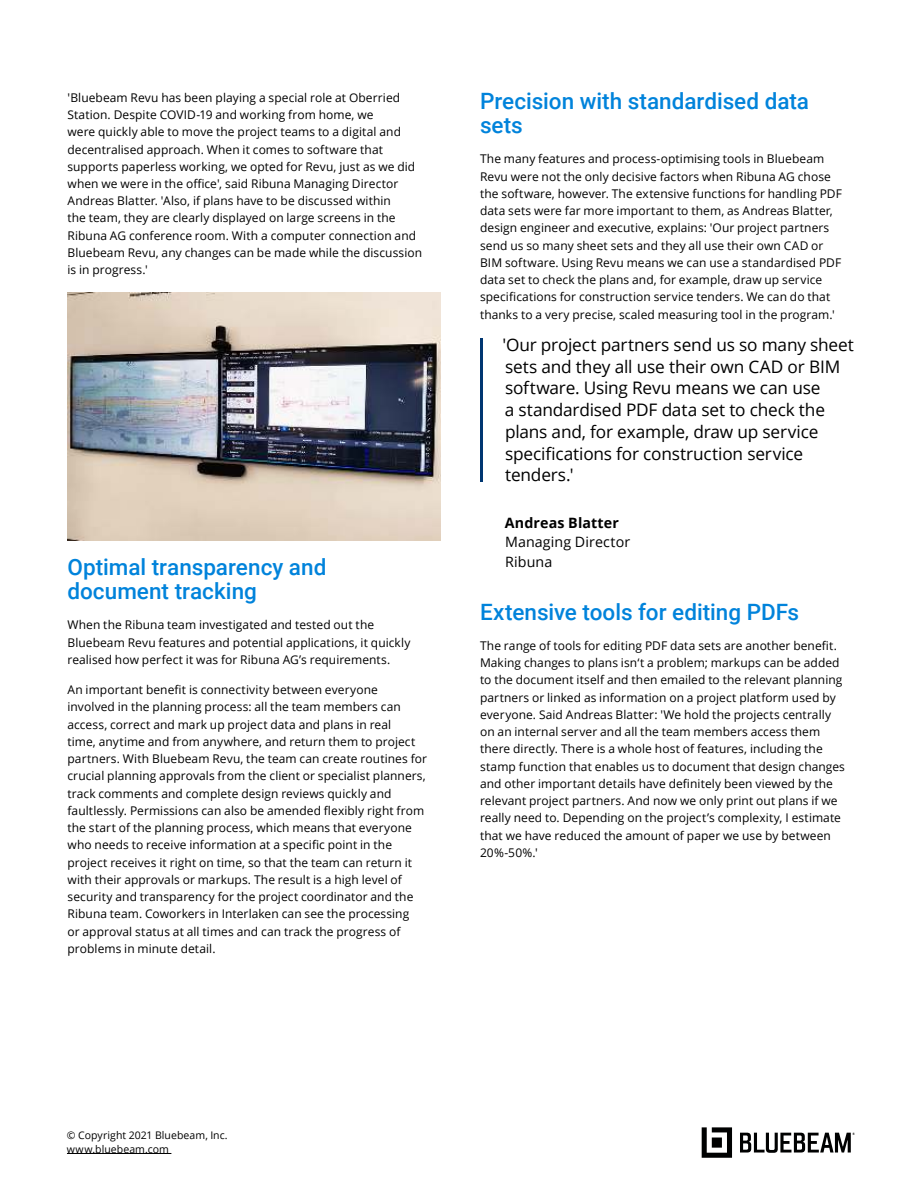
<style>
.page{position:relative;width:918px;height:1188px;background:#fff}
.page>*{position:absolute;margin:0;border:0;box-sizing:border-box;transform-origin:0 0}
.t1{font:500 22.5px/24px "Roboto";color:#0083db}
.t2{font:17.25px/21.8px "Open Sans";letter-spacing:-.01em;color:#000}
.t3{font:14.25px/19.5px "Open Sans";letter-spacing:.005em;color:#000}
.t4{font:700 14.25px "Open Sans";letter-spacing:.01em;color:#000}
.t5{font:12px/17.2px "Open Sans";letter-spacing:.005em;color:#000}
.t6{font:10.5px/13.5px "Open Sans";letter-spacing:.005em;color:#000}
</style>
<div class="page">
<hr style="left:67px;top:1153px;width:104px;height:1px;background:#000">
<svg style="left:702px;top:1127px;width:30px;height:31px"></svg>
<svg style="left:740px;top:1133px;width:115px;height:20px"></svg>
<hr style="left:480px;top:339px;width:2px;height:143px;background:#003671">
<img style="left:68px;top:292px;width:372px;height:248px">
<p class="t5" style="left:68px;top:90px;width:356px">'Bluebeam Revu has been playing a special role at Oberried Station. Despite COVID-19 and working from home, we<br>were quickly able to move the project teams to a digital and decentralised approach. When it comes to software that supports paperless working, we opted for Revu, just as we did when we were in the office', said Ribuna Managing Director Andreas Blatter. 'Also, if plans have to be discussed within<br>the team, they are clearly displayed on large screens in the Ribuna AG conference room. With a computer connection and Bluebeam Revu, any changes can be made while the discussion is in progress.'</p>
<h1 class="t1" style="left:68px;top:557px;width:260px">Optimal transparency and document tracking</h1>
<p class="t5" style="left:68px;top:618px;width:344px">When the Ribuna team investigated and tested out the<br>Bluebeam Revu features and potential applications, it quickly realised how perfect it was for Ribuna AG’s requirements.</p>
<p class="t5" style="left:68px;top:681px;width:361px">An important benefit is connectivity between everyone involved in the planning process: all the team members can access, correct and mark up project data and plans in real<br>time, anytime and from anywhere, and return them to project partners. With Bluebeam Revu, the team can create routines for crucial planning approvals from the client or specialist planners, track comments and complete design reviews quickly and faultlessly. Permissions can also be amended flexibly right from the start of the planning process, which means that everyone who needs to receive information at a specific point in the project receives it right on time, so that the team can return it with their approvals or markups. The result is a high level of security and transparency for the project coordinator and the Ribuna team. Coworkers in Interlaken can see the processing<br>or approval status at all times and can track the progress of problems in minute detail.</p>
<h1 class="t1" style="left:480px;top:91px;width:331px">Precision with standardised data sets</h1>
<p class="t5" style="left:480px;top:152px;width:363px">The many features and process-optimising tools in Bluebeam Revu were not the only decisive factors when Ribuna AG chose the software, however. The extensive functions for handling PDF data sets were far more important to them, as Andreas Blatter, design engineer and executive, explains: 'Our project partners send us so many sheet sets and they all use their own CAD or BIM software. Using Revu means we can use a standardised PDF data set to check the plans and, for example, draw up service specifications for construction service tenders. We can do that thanks to a very precise, scaled measuring tool in the program.'</p>
<p class="t2" style="left:502px;top:335px;width:353px">'Our project partners send us so many sheet sets and they all use their own CAD or BIM software. Using Revu means we can use<br>a standardised PDF data set to check the plans and, for example, draw up service specifications for construction service tenders.'</p>
<p class="t4" style="left:505px;top:515px;width:116px">Andreas Blatter</p>
<p class="t3" style="left:505px;top:532px;width:127px">Managing Director<br>Ribuna</p>
<h1 class="t1" style="left:480px;top:601px;width:321px">Extensive tools for editing PDFs</h1>
<p class="t5" style="left:480px;top:637px;width:366px">The range of tools for editing PDF data sets are another benefit.<br>Making changes to plans isn‘t a problem; markups can be added to the document itself and then emailed to the relevant planning partners or linked as information on a project platform used by everyone. Said Andreas Blatter: 'We hold the projects centrally on an internal server and all the team members access them there directly. There is a whole host of features, including the stamp function that enables us to document that design changes and other important details have definitely been viewed by the relevant project partners. And now we only print out plans if we really need to. Depending on the project’s complexity, I estimate that we have reduced the amount of paper we use by between 20%-50%.'</p>
<p class="t6" style="left:67px;top:1130px;width:162px">© Copyright 2021 Bluebeam, Inc. www.bluebeam.com</p>
</div>
